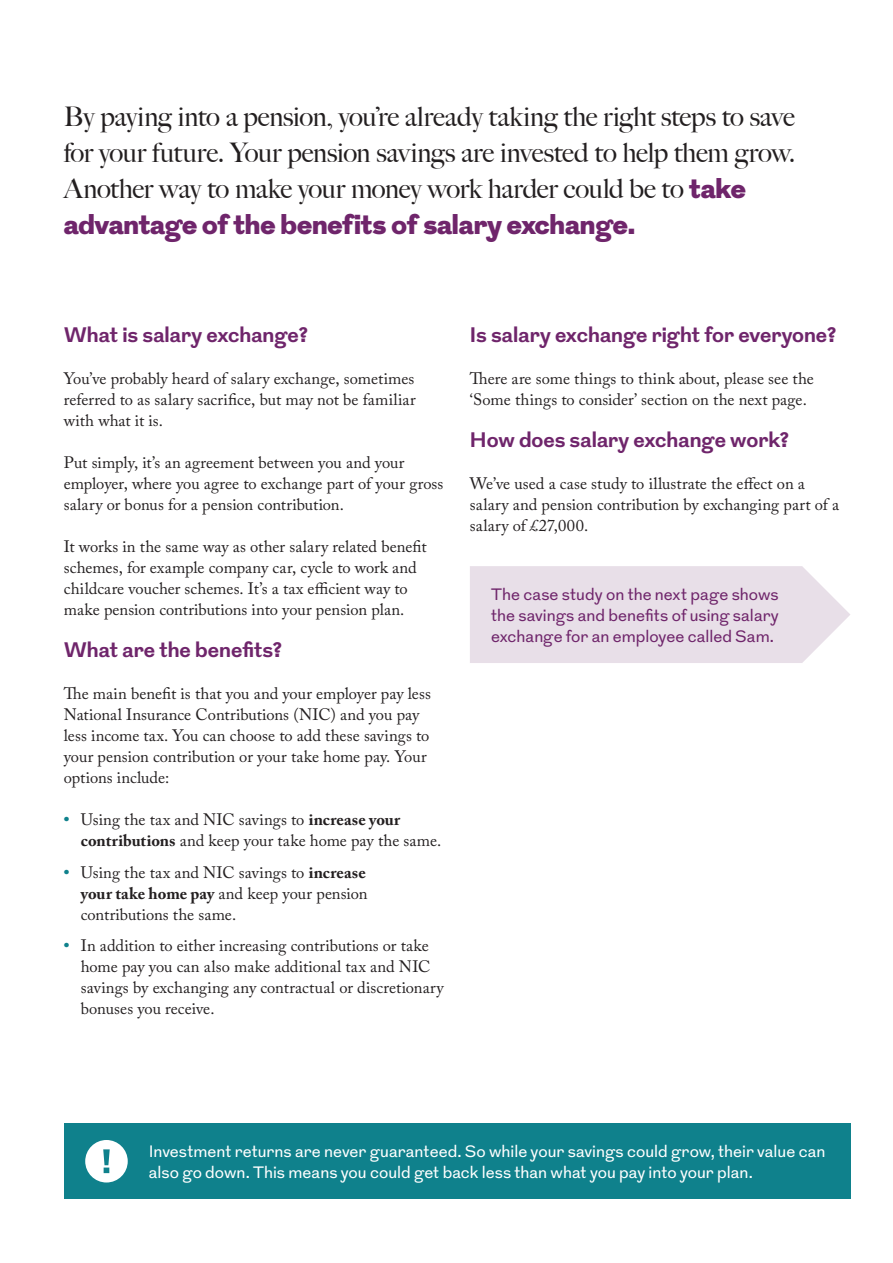
<style>
.page{position:relative;width:893px;height:1263px;background:#fff}
.page>*{position:absolute;margin:0;border:0;box-sizing:border-box;transform-origin:0 0}
.Introduction{font:500 27px/36px "Big Caslon";letter-spacing:-.01em;color:#231f20}
.Subheading_1{font:700 21px "Grot";color:#6f256b}
.Body_Text{font:16.5px/21px "Adobe Caslon Pro";color:#231f20}
.Body_Text_-_Bullets{font:16.5px/21px "Adobe Caslon Pro";color:#231f20}
.Body_Text_-_Obox{font:16.5px/21px "Grot";color:#fff}
.Body_Text_-_Pbox{font:16.5px/21px "Grot";color:#6f256b;text-align:justify}
.s1{font-family:"Grot";font-weight:900;color:#6f256b}
.s2{font-weight:700;color:#0f818c}
.s3{font-weight:700}
</style>
<div class="page">
<div style="left:64px;top:1123px;width:786px;height:76px;background:#0f818c"></div>
<svg style="left:85px;top:1140px;width:43px;height:42px"></svg>
<div style="left:470px;top:566px;width:380px;height:97px;background:#e8dfe8"></div>
<p class="Introduction" style="left:64px;top:99px;width:733px">By paying into a pension, you’re already taking the right steps to save for your future. Your pension savings are invested to help them grow.<br>Another way to make your money work harder could be to <span class="s1">take advantage of the benefits of salary exchange.</span></p>
<h1 class="Subheading_1" style="left:64px;top:320px;width:246px">What is salary exchange?</h1>
<p class="Body_Text" style="left:64px;top:368px;width:353px;text-align:justify">You’ve probably heard of salary exchange, sometimes referred to as salary sacrifice, but may not be familiar with what it is.</p>
<p class="Body_Text" style="left:64px;top:452px;width:381px">Put simply, it’s an agreement between you and your employer, where you agree to exchange part of your gross salary or bonus for a pension contribution.</p>
<p class="Body_Text" style="left:64px;top:536px;width:364px">It works in the same way as other salary related benefit schemes, for example company car, cycle to work and childcare voucher schemes. It’s a tax efficient way to make pension contributions into your pension plan.</p>
<h1 class="Subheading_1" style="left:64px;top:635px;width:220px">What are the benefits?</h1>
<p class="Body_Text" style="left:64px;top:683px;width:369px">The main benefit is that you and your employer pay less National Insurance Contributions (NIC) and you pay less income tax. You can choose to add these savings to your pension contribution or your take home pay. Your options include:</p>
<p class="Body_Text_-_Bullets" style="left:81px;top:809px;width:362px;text-indent:-17px"><span class="s2">•</span> Using the tax and NIC savings to <span class="s3">increase your contributions</span> and keep your take home pay the same.</p>
<p class="Body_Text_-_Bullets" style="left:81px;top:862px;width:288px;text-align:justify;text-indent:-17px"><span class="s2">•</span> Using the tax and NIC savings to <span class="s3">increase your take home pay</span> and keep your pension contributions the same.</p>
<p class="Body_Text_-_Bullets" style="left:81px;top:935px;width:364px;text-indent:-17px"><span class="s2">•</span> In addition to either increasing contributions or take home pay you can also make additional tax and NIC savings by exchanging any contractual or discretionary bonuses you receive.</p>
<h1 class="Subheading_1" style="left:470px;top:320px;width:368px">Is salary exchange right for everyone?</h1>
<p class="Body_Text" style="left:470px;top:368px;width:346px">There are some things to think about, please see the ‘Some things to consider’ section on the next page.</p>
<h1 class="Subheading_1" style="left:470px;top:425px;width:321px">How does salary exchange work?</h1>
<p class="Body_Text" style="left:470px;top:473px;width:371px">We’ve used a case study to illustrate the effect on a salary and pension contribution by exchanging part of a salary of £27,000.</p>
<p class="Body_Text_-_Pbox" style="left:491px;top:584px;width:289px">The case study on the next page shows the savings and benefits of using salary exchange for an employee called Sam.</p>
<p class="Body_Text_-_Obox" style="left:149px;top:1141px;width:678px">Investment returns are never guaranteed. So while your savings could grow, their value can also go down. This means you could get back less than what you pay into your plan.</p>
</div>
